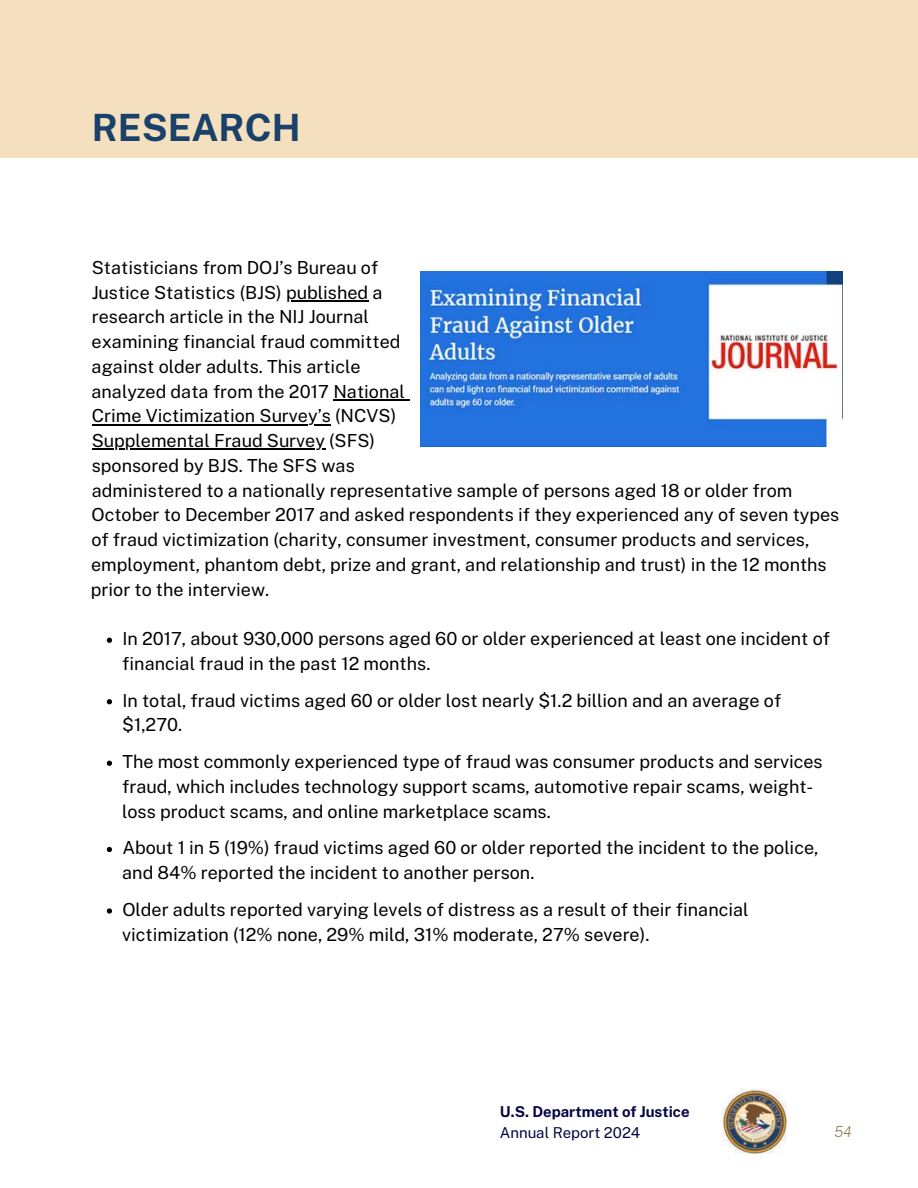
<style>
.page{position:relative;width:918px;height:1188px;background:#fff}
.page>*{position:absolute;margin:0;border:0;box-sizing:border-box;transform-origin:0 0}
.t1{font:700 37.5px "Public Sans";color:#19416a}
.t2{font:18px/24.8px "Public Sans";color:#000}
.t3{font:700 15px "Public Sans";color:#050544}
.t4{font:15px "Public Sans";color:#050544}
.t5{font:italic 200 15px "Public Sans";color:#8b7644}
</style>
<div class="page">
<div style="left:0;top:0;width:918px;height:158px;background:#f4dfbe"></div>
<hr style="left:291px;top:300px;width:77px;height:2px;background:#000">
<hr style="left:333px;top:399px;width:72px;height:2px;background:#000">
<hr style="left:92px;top:424px;width:215px;height:1px;background:#000">
<svg style="left:315px;top:424px;width:16px;height:1px"></svg>
<svg style="left:92px;top:449px;width:32px;height:1px"></svg>
<hr style="left:130px;top:449px;width:185px;height:1px;background:#000">
<img style="left:421px;top:271px;width:422px;height:176px">
<svg style="left:107px;top:638px;width:5px;height:5px"></svg>
<svg style="left:107px;top:699px;width:5px;height:5px"></svg>
<svg style="left:107px;top:761px;width:5px;height:5px"></svg>
<svg style="left:107px;top:847px;width:5px;height:5px"></svg>
<svg style="left:107px;top:908px;width:5px;height:6px"></svg>
<img style="left:723px;top:1090px;width:64px;height:64px">
<h1 class="t1" style="left:92px;top:105px;width:210px">RESEARCH</h1>
<p class="t2" style="left:91px;top:255px;width:750px">Statisticians from DOJ’s Bureau of<br>Justice Statistics (BJS) published a<br>research article in the NIJ Journal<br>examining financial fraud committed<br>against older adults. This article<br>analyzed data from the 2017 National<br>Crime Victimization Survey’s (NCVS)<br>Supplemental Fraud Survey (SFS)<br>sponsored by BJS. The SFS was<br>administered to a nationally representative sample of persons aged 18 or older from October to December 2017 and asked respondents if they experienced any of seven types of fraud victimization (charity, consumer investment, consumer products and services, employment, phantom debt, prize and grant, and relationship and trust) in the 12 months prior to the interview.</p>
<p class="t2" style="left:122px;top:626px;width:709px">In 2017, about 930,000 persons aged 60 or older experienced at least one incident of financial fraud in the past 12 months.</p>
<p class="t2" style="left:122px;top:688px;width:661px">In total, fraud victims aged 60 or older lost nearly $1.2 billion and an average of $1,270.</p>
<p class="t2" style="left:122px;top:749px;width:702px">The most commonly experienced type of fraud was consumer products and services fraud, which includes technology support scams, automotive repair scams, weight&shy;loss product scams, and online marketplace scams.</p>
<p class="t2" style="left:122px;top:835px;width:698px">About 1 in 5 (19%) fraud victims aged 60 or older reported the incident to the police, and 84% reported the incident to another person.</p>
<p class="t2" style="left:122px;top:897px;width:628px">Older adults reported varying levels of distress as a result of their financial victimization (12% none, 29% mild, 31% moderate, 27% severe).</p>
<p class="t3" style="left:500px;top:1103px;width:191px">U.S. Department of Justice</p>
<p class="t4" style="left:500px;top:1123px;width:142px">Annual Report 2024</p>
<p class="t5" style="left:834px;top:1123px;width:19px">54</p>
</div>
